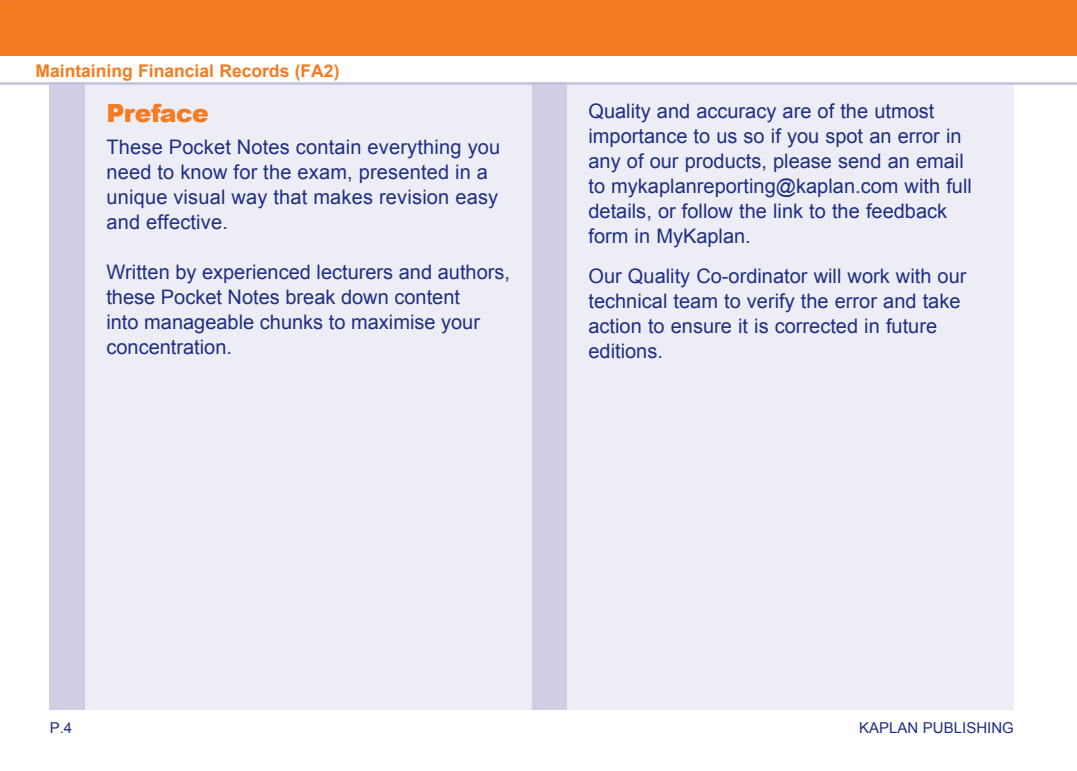
<style>
.page{position:relative;width:1077px;height:771px;background:#fff}
.page>*{position:absolute;margin:0;border:0;box-sizing:border-box;transform-origin:0 0}
.t1{font:900 25px "Arial";letter-spacing:-.02em;color:#f47b21}
.t2{font:20px/25px "Arial";color:#202e84}
.t3{font:700 17.5px "Arial";color:#f47b21}
.t4{font:15px "Arial";color:#202e84}
</style>
<div class="page">
<div style="left:85px;top:83px;width:447px;height:627px;background:#ededf5"></div>
<div style="left:50px;top:83px;width:35px;height:627px;background:#cfcee4"></div>
<div style="left:532px;top:83px;width:35px;height:627px;background:#cfcee4"></div>
<div style="left:567px;top:83px;width:446px;height:627px;background:#ededf5"></div>
<div style="left:0;top:0;width:1077px;height:56px;background:#f47b21"></div>
<hr style="left:0;top:83px;width:1077px;height:1px;background:#c1c1dd">
<p class="t3" style="left:36px;top:59px;width:305px">Maintaining Financial Records (FA2)</p>
<p class="t1" style="left:106px;top:95px;width:104px">Preface</p>
<p class="t2" style="left:106px;top:134px;width:395px">These Pocket Notes contain everything you need to know for the exam, presented in a unique visual way that makes revision easy and effective.</p>
<p class="t2" style="left:106px;top:259px;width:405px">Written by experienced lecturers and authors, these Pocket Notes break down content<br>into manageable chunks to maximise your concentration.</p>
<p class="t2" style="left:588px;top:99px;width:385px">Quality and accuracy are of the utmost importance to us so if you spot an error in any of our products, please send an email to mykaplanreporting@kaplan.com with full details, or follow the link to the feedback form in MyKaplan.</p>
<p class="t2" style="left:588px;top:263px;width:379px">Our Quality Co-ordinator will work with our technical team to verify the error and take action to ensure it is corrected in future editions.</p>
<p class="t4" style="left:50px;top:718px;width:24px">P.4</p>
<p class="t4" style="left:859px;top:718px;width:156px">KAPLAN PUBLISHING</p>
</div>
